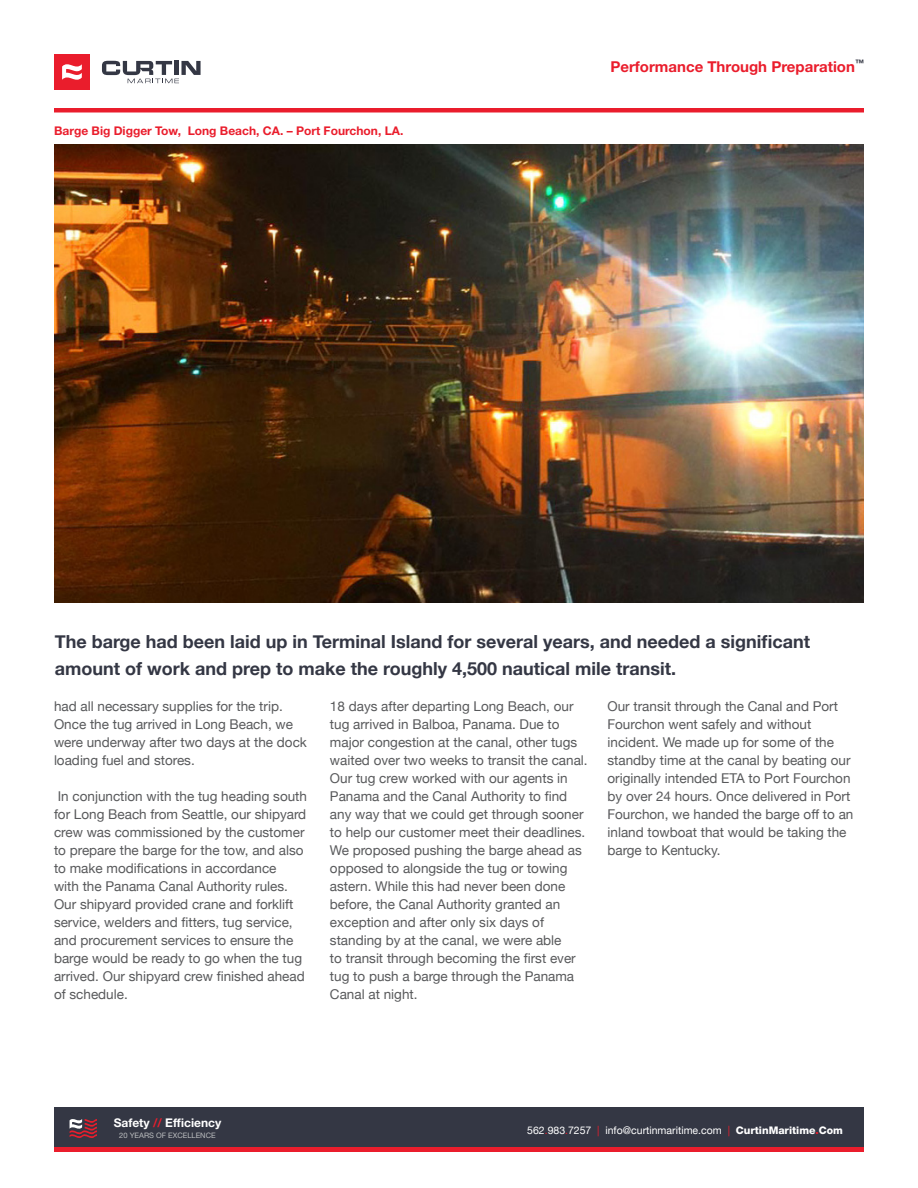
<style>
.page{position:relative;width:918px;height:1188px;background:#fff}
.page>*{position:absolute;margin:0;border:0;box-sizing:border-box;transform-origin:0 0}
.t1{font:700 18px/27px "Helvetica Neue";color:#343744}
.t2{font:700 15px "Helvetica Neue LT Std";color:#ea1d2c}
.t3{font:13.5px/18px "Helvetica Neue";color:#58595b}
.t4{font:700 12px "Helvetica Neue LT Std";color:#ea1d2c}
.t5{font:700 12px "Helvetica Neue LT Std";color:#fff}
.t6{font:10.5px "Helvetica Neue";color:#fff}
.t7{font:7.5px "Helvetica Neue LT Std";color:#bcbec0}
.s1{color:#ea1d2c}
.s2{font-family:"Helvetica Neue LT Std";font-weight:800}
.s3{font-family:"Helvetica Neue LT Std";font-weight:800;color:#ea1d2c}
</style>
<div class="page">
<div style="left:54px;top:1107px;width:810px;height:41px;background:#343744"></div>
<svg style="left:70px;top:1119px;width:27px;height:19px"></svg>
<hr style="left:54px;top:1148px;width:810px;height:4px;background:#ea1d2c">
<div style="left:54px;top:108px;width:810px;height:5px;background:#ea1d2c"></div>
<div style="left:54px;top:54px;width:36px;height:36px;background:#ea1d2c"></div>
<svg style="left:62px;top:64px;width:20px;height:16px"></svg>
<svg style="left:102px;top:61px;width:99px;height:22px"></svg>
<img style="left:54px;top:144px;width:810px;height:459px">
<p class="t4" style="left:54px;top:123px;width:351px">Barge Big Digger Tow, Long Beach, CA. – Port Fourchon, LA.</p>
<p class="t2" style="left:611px;top:57px;width:255px">Performance Through Preparation<sup>™</sup></p>
<h1 class="t1" style="left:55px;top:629px;width:757px">The barge had been laid up in Terminal Island for several years, and needed a significant amount of work and prep to make the roughly 4,500 nautical mile transit.</h1>
<p class="t3" style="left:54px;top:698px;width:255px">had all necessary supplies for the trip.<br>Once the tug arrived in Long Beach, we were underway after two days at the dock loading fuel and stores.</p>
<p class="t3" style="left:54px;top:788px;width:255px">In conjunction with the tug heading south for Long Beach from Seattle, our shipyard crew was commissioned by the customer to prepare the barge for the tow, and also to make modifications in accordance<br>with the Panama Canal Authority rules.<br>Our shipyard provided crane and forklift service, welders and fitters, tug service, and procurement services to ensure the barge would be ready to go when the tug arrived. Our shipyard crew finished ahead of schedule.</p>
<p class="t3" style="left:330px;top:698px;width:259px">18 days after departing Long Beach, our tug arrived in Balboa, Panama. Due to major congestion at the canal, other tugs waited over two weeks to transit the canal.<br>Our tug crew worked with our agents in Panama and the Canal Authority to find any way that we could get through sooner to help our customer meet their deadlines.<br>We proposed pushing the barge ahead as opposed to alongside the tug or towing astern. While this had never been done before, the Canal Authority granted an exception and after only six days of standing by at the canal, we were able<br>to transit through becoming the first ever tug to push a barge through the Panama Canal at night.</p>
<p class="t3" style="left:608px;top:698px;width:247px">Our transit through the Canal and Port Fourchon went safely and without incident. We made up for some of the standby time at the canal by beating our originally intended ETA to Port Fourchon by over 24 hours. Once delivered in Port Fourchon, we handed the barge off to an inland towboat that would be taking the barge to Kentucky.</p>
<p class="t5" style="left:114px;top:1116px;width:109px">Safety <span class="s1">//</span> Efficiency</p>
<p class="t7" style="left:119px;top:1130px;width:98px">20 YEARS OF EXCELLENCE</p>
<p class="t6" style="left:527px;top:1123px;width:317px">562<span class="s1">.</span>983<span class="s1">.</span>7257 <span class="s1">|</span> info@curtinmaritime.com <span class="s1">|</span> <span class="s2">CurtinMaritime</span><span class="s3">.</span><span class="s2">Com</span></p>
</div>
